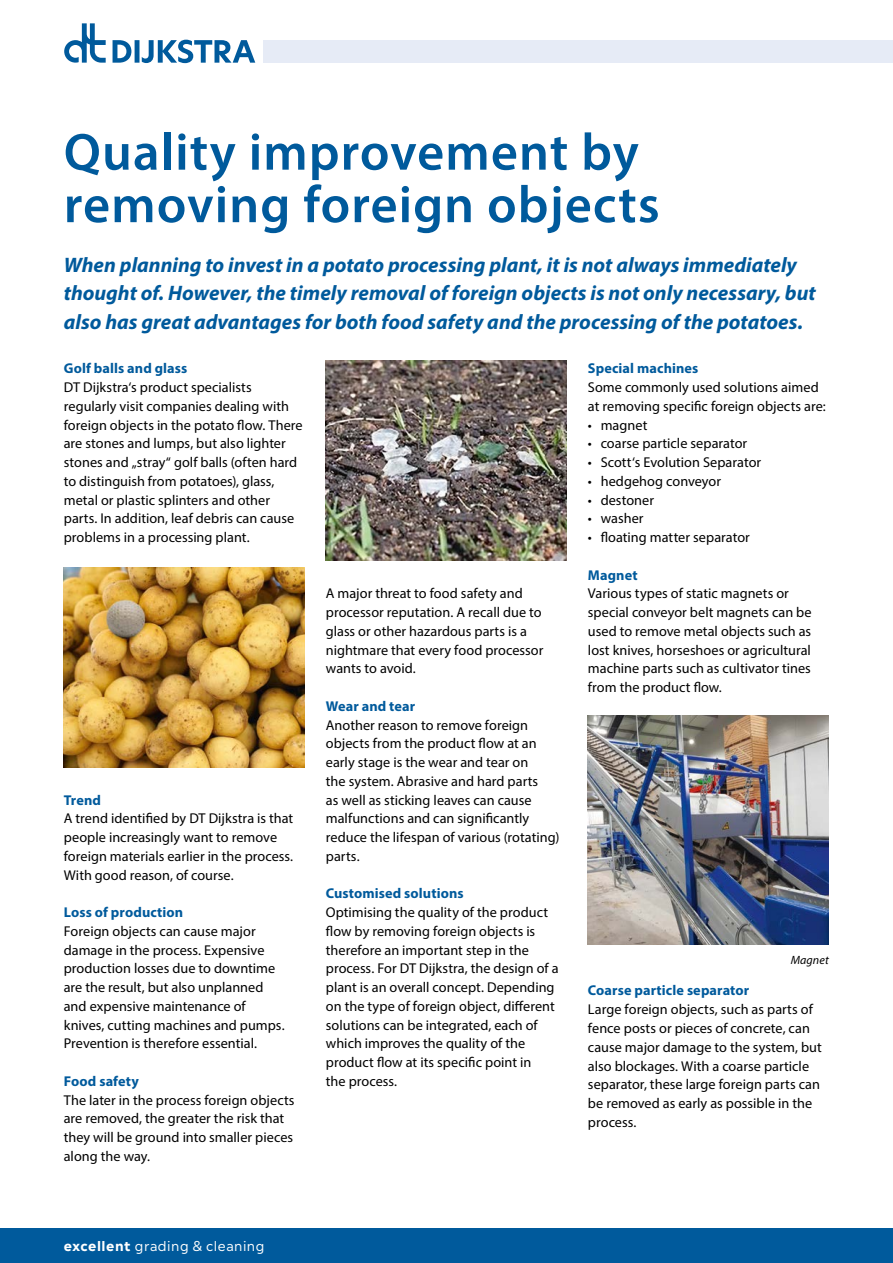
<style>
.page{position:relative;width:893px;height:1263px;background:#fff}
.page>*{position:absolute;margin:0;border:0;box-sizing:border-box;transform-origin:0 0}
.CHAPPEAU{font:600 52.5px/52.5px "Myriad Pro";letter-spacing:.02em;color:#005a9c}
.t1{font:italic 700 21px/28.5px "Myriad Pro";color:#005a9c}
.Body{font:14.25px/18.8px "Myriad Pro";color:#000}
.SUBJES{font:700 14.25px "Myriad Pro";letter-spacing:.01em;color:#005a9c}
.Hoofdkop{font:13.5px "Madera";letter-spacing:.035em;color:#fff}
.Body-2{font:italic 12px "Myriad Pro";letter-spacing:.01em;color:#000}
.s1{font-weight:700}
</style>
<div class="page">
<div style="left:0;top:1229px;width:893px;height:34px;background:#005a9c"></div>
<img style="left:64px;top:567px;width:240px;height:200px">
<img style="left:326px;top:361px;width:240px;height:200px">
<img style="left:588px;top:715px;width:240px;height:230px">
<svg style="left:113px;top:40px;width:142px;height:23px"></svg>
<svg style="left:64px;top:23px;width:42px;height:40px"></svg>
<div style="left:264px;top:40px;width:629px;height:23px;background:#e6ebf6"></div>
<p class="CHAPPEAU" style="left:64px;top:124px;width:597px">Quality improvement by removing foreign objects</p>
<p class="t1" style="left:64px;top:250px;width:753px">When planning to invest in a potato processing plant, it is not always immediately thought of. However, the timely removal of foreign objects is not only necessary, but also has great advantages for both food safety and the processing of the potatoes.</p>
<p class="SUBJES" style="left:64px;top:359px;width:125px">Golf balls and glass</p>
<p class="Body" style="left:64px;top:378px;width:240px">DT Dijkstra‘s product specialists regularly visit companies dealing with foreign objects in the potato flow. There are stones and lumps, but also lighter stones and „stray“ golf balls (often hard to distinguish from potatoes), glass, metal or plastic splinters and other parts. In addition, leaf debris can cause problems in a processing plant.</p>
<p class="SUBJES" style="left:588px;top:359px;width:112px">Special machines</p>
<p class="Body" style="left:588px;top:378px;width:239px">Some commonly used solutions aimed at removing specific foreign objects are:</p>
<p class="Body" style="left:588px;top:415px;width:61px">• magnet</p>
<p class="Body" style="left:588px;top:434px;width:161px">• coarse particle separator</p>
<p class="Body" style="left:588px;top:453px;width:175px">• Scott‘s Evolution Separator</p>
<p class="Body" style="left:588px;top:471px;width:135px">• hedgehog conveyor</p>
<p class="Body" style="left:588px;top:490px;width:68px">• destoner</p>
<p class="Body" style="left:588px;top:509px;width:57px">• washer</p>
<p class="Body" style="left:588px;top:528px;width:163px">• floating matter separator</p>
<p class="SUBJES" style="left:588px;top:565px;width:51px">Magnet</p>
<p class="Body" style="left:588px;top:584px;width:225px">Various types of static magnets or special conveyor belt magnets can be used to remove metal objects such as lost knives, horseshoes or agricultural machine parts such as cultivator tines from the product flow.</p>
<p class="Body" style="left:326px;top:584px;width:219px">A major threat to food safety and processor reputation. A recall due to glass or other hazardous parts is a nightmare that every food processor wants to avoid.</p>
<p class="SUBJES" style="left:326px;top:697px;width:91px">Wear and tear</p>
<p class="Body" style="left:326px;top:715px;width:235px">Another reason to remove foreign objects from the product flow at an early stage is the wear and tear on<br>the system. Abrasive and hard parts<br>as well as sticking leaves can cause malfunctions and can significantly reduce the lifespan of various (rotating) parts.</p>
<p class="SUBJES" style="left:326px;top:884px;width:139px">Customised solutions</p>
<p class="Body" style="left:326px;top:903px;width:234px">Optimising the quality of the product flow by removing foreign objects is therefore an important step in the process. For DT Dijkstra, the design of a plant is an overall concept. Depending on the type of foreign object, different solutions can be integrated, each of which improves the quality of the product flow at its specific point in<br>the process.</p>
<p class="SUBJES" style="left:64px;top:790px;width:39px">Trend</p>
<p class="Body" style="left:64px;top:809px;width:231px">A trend identified by DT Dijkstra is that people increasingly want to remove foreign materials earlier in the process.<br>With good reason, of course.</p>
<p class="SUBJES" style="left:64px;top:903px;width:121px">Loss of production</p>
<p class="Body" style="left:64px;top:921px;width:222px">Foreign objects can cause major damage in the process. Expensive production losses due to downtime are the result, but also unplanned and expensive maintenance of knives, cutting machines and pumps.<br>Prevention is therefore essential.</p>
<p class="SUBJES" style="left:64px;top:1072px;width:77px">Food safety</p>
<p class="Body" style="left:64px;top:1090px;width:232px">The later in the process foreign objects are removed, the greater the risk that they will be ground into smaller pieces along the way.</p>
<p class="Body-2" style="left:791px;top:952px;width:40px">Magnet</p>
<p class="SUBJES" style="left:588px;top:981px;width:163px">Coarse particle separator</p>
<p class="Body" style="left:588px;top:1000px;width:235px">Large foreign objects, such as parts of fence posts or pieces of concrete, can cause major damage to the system, but also blockages. With a coarse particle separator, these large foreign parts can be removed as early as possible in the process.</p>
<p class="Hoofdkop" style="left:64px;top:1236px;width:202px"><span class="s1">excellent</span> grading &amp; cleaning</p>
</div>
